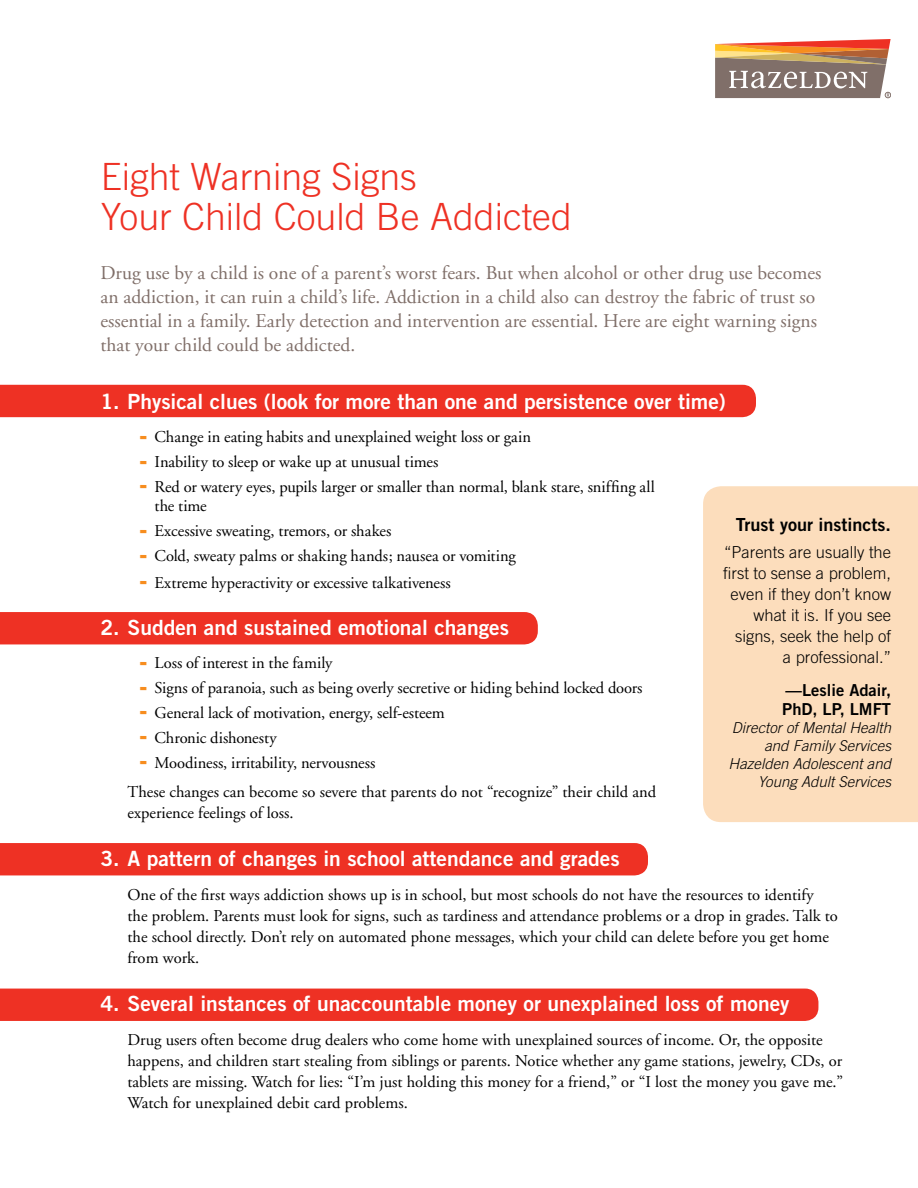
<style>
.page{position:relative;width:918px;height:1188px;background:#fff}
.page>*{position:absolute;margin:0;border:0;box-sizing:border-box;transform-origin:0 0}
.t1{font:300 37.5px/40.5px "Trade Gothic";color:#ee3124}
.t2{font:21px "Trade Gothic Bold Two";color:#fff}
.t3{font:19.5px/24px "Adobe Garamond";color:#806f69}
.t4{font:18px "Trade Gothic Bold Two";color:#000}
.t5{font:16.5px/24.9px "Adobe Garamond";color:#000}
.t6{font:300 16.5px/21px "Trade Gothic";color:#000;text-align:right}
.t7{font:16.5px/19.5px "Trade Gothic Bold Two";color:#000}
.t8{font:italic 300 15px/18px "Trade Gothic";color:#000;text-align:right}
.s1{color:#f78d1e}
</style>
<div class="page">
<div style="left:0;top:989px;width:818px;height:32px;background:#ee3124"></div>
<div style="left:0;top:843px;width:648px;height:32px;background:#ee3124"></div>
<div style="left:0;top:612px;width:538px;height:32px;background:#ee3124"></div>
<div style="left:0;top:385px;width:756px;height:32px;background:#ee3124"></div>
<svg style="left:715px;top:39px;width:176px;height:59px;background:#b08a72"></svg>
<div style="left:703px;top:486px;width:215px;height:336px;background:#fcddbc"></div>
<h1 class="t1" style="left:101px;top:156px;width:473px">Eight Warning Signs<br>Your Child Could Be Addicted</h1>
<p class="t3" style="left:100px;top:262px;width:723px">Drug use by a child is one of a parent’s worst fears. But when alcohol or other drug use becomes an addiction, it can ruin a child’s life. Addiction in a child also can destroy the fabric of trust so essential in a family. Early detection and intervention are essential. Here are eight warning signs that your child could be addicted.</p>
<p class="t2" style="left:100px;top:389px;width:627px">1. Physical clues (look for more than one and persistence over time)</p>
<p class="t5" style="left:140px;top:425px;width:517px"><span class="s1">▀</span> Change in eating habits and unexplained weight loss or gain<br><span class="s1">▀</span> Inability to sleep or wake up at unusual times<br><span class="s1">▀</span> Red or watery eyes, pupils larger or smaller than normal, blank stare, sniffing all</p>
<p class="t5" style="left:140px;top:494px;width:378px;text-indent:15px">the time<br><span class="s1">▀</span> Excessive sweating, tremors, or shakes<br><span class="s1">▀</span> Cold, sweaty palms or shaking hands; nausea or vomiting</p>
<p class="t5" style="left:140px;top:570px;width:313px"><span class="s1">▀</span> Extreme hyperactivity or excessive talkativeness</p>
<p class="t2" style="left:100px;top:615px;width:410px">2. Sudden and sustained emotional changes</p>
<p class="t5" style="left:140px;top:651px;width:505px"><span class="s1">▀</span> Loss of interest in the family<br><span class="s1">▀</span> Signs of paranoia, such as being overly secretive or hiding behind locked doors <span class="s1">▀</span> General lack of motivation, energy, self-esteem<br><span class="s1">▀</span> Chronic dishonesty<br><span class="s1">▀</span> Moodiness, irritability, nervousness</p>
<p class="t5" style="left:128px;top:782px;width:530px;line-height:21px">These changes can become so severe that parents do not “recognize” their child and experience feelings of loss.</p>
<p class="t2" style="left:100px;top:845px;width:521px">3. A pattern of changes in school attendance and grades</p>
<p class="t5" style="left:128px;top:885px;width:712px;line-height:21px">One of the first ways addiction shows up is in school, but most schools do not have the resources to identify<br>the problem. Parents must look for signs, such as tardiness and attendance problems or a drop in grades. Talk to the school directly. Don’t rely on automated phone messages, which your child can delete before you get home from work.</p>
<p class="t2" style="left:100px;top:990px;width:691px">4. Several instances of unaccountable money or unexplained loss of money</p>
<p class="t5" style="left:128px;top:1030px;width:717px;line-height:21px">Drug users often become drug dealers who come home with unexplained sources of income. Or, the opposite happens, and children start stealing from siblings or parents. Notice whether any game stations, jewelry, CDs, or tablets are missing. Watch for lies: “I’m just holding this money for a friend,” or “I lost the money you gave me.” Watch for unexplained debit card problems.</p>
<p class="t4" style="left:736px;top:514px;width:157px">Trust your instincts.</p>
<p class="t6" style="left:723px;top:541px;width:169px">“Parents are usually the first to sense a problem, even if they don’t know what it is. If you see signs, seek the help of a professional.”</p>
<p class="t7" style="left:782px;top:680px;width:110px">—Leslie Adair,<br>PhD, LP, LMFT</p>
<p class="t8" style="left:729px;top:719px;width:164px">Director of Mental Health and Family Services<br>Hazelden Adolescent and<br>Young Adult Services</p>
</div>
